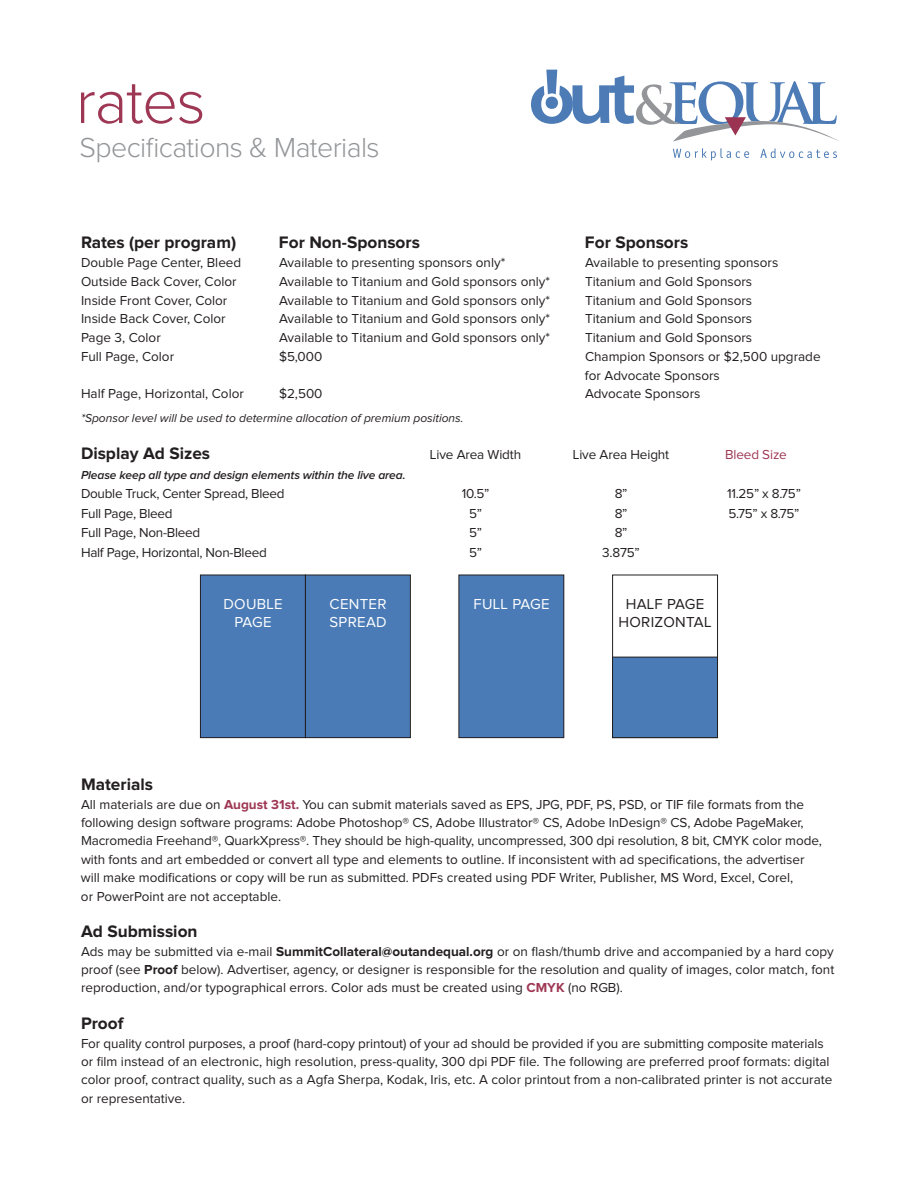
<style>
.page{position:relative;width:918px;height:1188px;background:#fff}
.page>*{position:absolute;margin:0;border:0;box-sizing:border-box;transform-origin:0 0}
.t1{font:300 63px "Proxima Nova";letter-spacing:-.02em;color:#9e3754}
.t2{font:300 28.5px "Proxima Nova";letter-spacing:-.02em;color:#939598}
.t3{font:700 17.25px "Proxima Nova";color:#231f20}
.t4{font:15px/18px "Proxima Nova";letter-spacing:.02em;color:#fff;text-align:center}
.t5{font:15px/18px "Proxima Nova";letter-spacing:.02em;color:#231f20;text-align:center}
.t6{font:13.5px/18.3px "Proxima Nova";color:#231f20}
.t7{font:13.5px "Proxima Nova";letter-spacing:-.02em;color:#231f20}
.t8{font:13.5px "Proxima Nova";letter-spacing:-.01em;color:#9e3754}
.t9{font:italic 12px "Proxima Nova";color:#231f20}
.t10{font:italic 600 12px "Proxima Nova";letter-spacing:-.01em;color:#231f20}
.s1{font-weight:700;color:#9e3754}
.s2{font-weight:700}
</style>
<div class="page">
<svg style="left:760px;top:148px;width:77px;height:10px"></svg>
<svg style="left:673px;top:148px;width:76px;height:12px"></svg>
<svg style="left:531px;top:70px;width:308px;height:72px"></svg>
<div style="left:459px;top:575px;width:105px;height:163px;background:#4a7bb6"></div>
<div style="left:458px;top:575px;width:106px;height:163px;border:1px solid #231f20"></div>
<div style="left:305px;top:575px;width:105px;height:163px;background:#4a7bb6"></div>
<div style="left:305px;top:575px;width:106px;height:163px;border:1px solid #231f20"></div>
<div style="left:200px;top:575px;width:105px;height:163px;background:#4a7bb6"></div>
<div style="left:200px;top:575px;width:106px;height:163px;border:1px solid #231f20"></div>
<div style="left:612px;top:575px;width:106px;height:163px;border:1px solid #231f20"></div>
<div style="left:613px;top:657px;width:104px;height:81px;background:#4a7bb6"></div>
<div style="left:612px;top:657px;width:106px;height:81px;border:1px solid #231f20"></div>
<h1 class="t1" style="left:76px;top:82px;width:131px">rates</h1>
<h2 class="t2" style="left:80px;top:139px;width:302px">Specifications &amp; Materials</h2>
<p class="t3" style="left:81px;top:236px;width:157px">Rates (per program)</p>
<p class="t3" style="left:279px;top:236px;width:142px">For Non-Sponsors</p>
<p class="t3" style="left:585px;top:236px;width:105px">For Sponsors</p>
<p class="t6" style="left:81px;top:255px;width:162px">Double Page Center, Bleed</p>
<p class="t6" style="left:279px;top:255px;width:228px">Available to presenting sponsors only*</p>
<p class="t6" style="left:585px;top:255px;width:195px">Available to presenting sponsors</p>
<p class="t6" style="left:81px;top:274px;width:157px">Outside Back Cover, Color</p>
<p class="t6" style="left:279px;top:274px;width:273px">Available to Titanium and Gold sponsors only*</p>
<p class="t6" style="left:585px;top:274px;width:169px">Titanium and Gold Sponsors</p>
<p class="t6" style="left:81px;top:292px;width:148px">Inside Front Cover, Color</p>
<p class="t6" style="left:279px;top:292px;width:273px">Available to Titanium and Gold sponsors only*</p>
<p class="t6" style="left:585px;top:292px;width:169px">Titanium and Gold Sponsors</p>
<p class="t6" style="left:81px;top:311px;width:146px">Inside Back Cover, Color</p>
<p class="t6" style="left:279px;top:311px;width:273px">Available to Titanium and Gold sponsors only*</p>
<p class="t6" style="left:585px;top:311px;width:169px">Titanium and Gold Sponsors</p>
<p class="t6" style="left:81px;top:330px;width:81px">Page 3, Color</p>
<p class="t6" style="left:279px;top:330px;width:273px">Available to Titanium and Gold sponsors only*</p>
<p class="t6" style="left:585px;top:330px;width:169px">Titanium and Gold Sponsors</p>
<p class="t6" style="left:81px;top:349px;width:95px">Full Page, Color</p>
<p class="t6" style="left:279px;top:349px;width:45px">$5,000</p>
<p class="t6" style="left:585px;top:348px;width:237px;line-height:18.8px">Champion Sponsors or $2,500 upgrade for Advocate Sponsors</p>
<p class="t6" style="left:81px;top:386px;width:164px">Half Page, Horizontal, Color</p>
<p class="t6" style="left:279px;top:386px;width:45px">$2,500</p>
<p class="t6" style="left:585px;top:386px;width:117px">Advocate Sponsors</p>
<p class="t9" style="left:81px;top:414px;width:384px">*Sponsor level will be used to determine allocation of premium positions.</p>
<p class="t3" style="left:81px;top:448px;width:131px">Display Ad Sizes</p>
<p class="t6" style="left:430px;top:447px;width:93px">Live Area Width</p>
<p class="t6" style="left:573px;top:447px;width:98px">Live Area Height</p>
<p class="t8" style="left:725px;top:450px;width:63px">Bleed Size</p>
<p class="t10" style="left:81px;top:470px;width:326px">Please keep all type and design elements within the live area.</p>
<p class="t7" style="left:81px;top:489px;width:205px">Double Truck, Center Spread, Bleed</p>
<p class="t6" style="left:462px;top:486px;width:29px">10.5”</p>
<p class="t6" style="left:615px;top:486px;width:14px">8”</p>
<p class="t6" style="left:727px;top:486px;width:75px">11.25” x 8.75”</p>
<p class="t7" style="left:81px;top:509px;width:93px">Full Page, Bleed</p>
<p class="t6" style="left:469px;top:505px;width:14px">5”</p>
<p class="t6" style="left:615px;top:505px;width:14px">8”</p>
<p class="t6" style="left:729px;top:505px;width:72px">5.75” x 8.75”</p>
<p class="t7" style="left:81px;top:528px;width:121px">Full Page, Non-Bleed</p>
<p class="t6" style="left:469px;top:525px;width:14px">5”</p>
<p class="t6" style="left:615px;top:525px;width:14px">8”</p>
<p class="t7" style="left:81px;top:548px;width:187px">Half Page, Horizontal, Non-Bleed</p>
<p class="t6" style="left:469px;top:544px;width:14px">5”</p>
<p class="t6" style="left:602px;top:544px;width:39px">3.875”</p>
<p class="t4" style="left:223px;top:597px;width:61px">DOUBLE<br>PAGE</p>
<p class="t5" style="left:619px;top:596px;width:94px">HALF PAGE<br>HORIZONTAL</p>
<p class="t4" style="left:330px;top:597px;width:59px">CENTER</p>
<p class="t4" style="left:474px;top:597px;width:78px">FULL PAGE</p>
<p class="t4" style="left:330px;top:615px;width:59px">SPREAD</p>
<p class="t3" style="left:81px;top:779px;width:74px">Materials</p>
<p class="t6" style="left:81px;top:796px;width:743px">All materials are due on <span class="s1">August 31st.</span> You can submit materials saved as EPS, JPG, PDF, PS, PSD, or TIF file formats from the following design software programs: Adobe Photoshop® CS, Adobe Illustrator® CS, Adobe InDesign® CS, Adobe PageMaker, Macromedia Freehand®, QuarkXpress®. They should be high-quality, uncompressed, 300 dpi resolution, 8 bit, CMYK color mode, with fonts and art embedded or convert all type and elements to outline. If inconsistent with ad specifications, the advertiser will make modifications or copy will be run as submitted. PDFs created using PDF Writer, Publisher, MS Word, Excel, Corel,<br>or PowerPoint are not acceptable.</p>
<p class="t3" style="left:81px;top:926px;width:118px">Ad Submission</p>
<p class="t6" style="left:81px;top:943px;width:755px;text-align:justify">Ads may be submitted via e-mail <span class="s2">SummitCollateral@outandequal.org</span> or on flash/thumb drive and accompanied by a hard copy proof (see <span class="s2">Proof</span> below). Advertiser, agency, or designer is responsible for the resolution and quality of images, color match, font reproduction, and/or typographical errors. Color ads must be created using <span class="s1">CMYK</span> (no RGB).</p>
<p class="t3" style="left:81px;top:1018px;width:44px">Proof</p>
<p class="t6" style="left:81px;top:1035px;width:753px">For quality control purposes, a proof (hard-copy printout) of your ad should be provided if you are submitting composite materials or film instead of an electronic, high resolution, press-quality, 300 dpi PDF file. The following are preferred proof formats: digital color proof, contract quality, such as a Agfa Sherpa, Kodak, Iris, etc. A color printout from a non-calibrated printer is not accurate or representative.</p>
</div>
